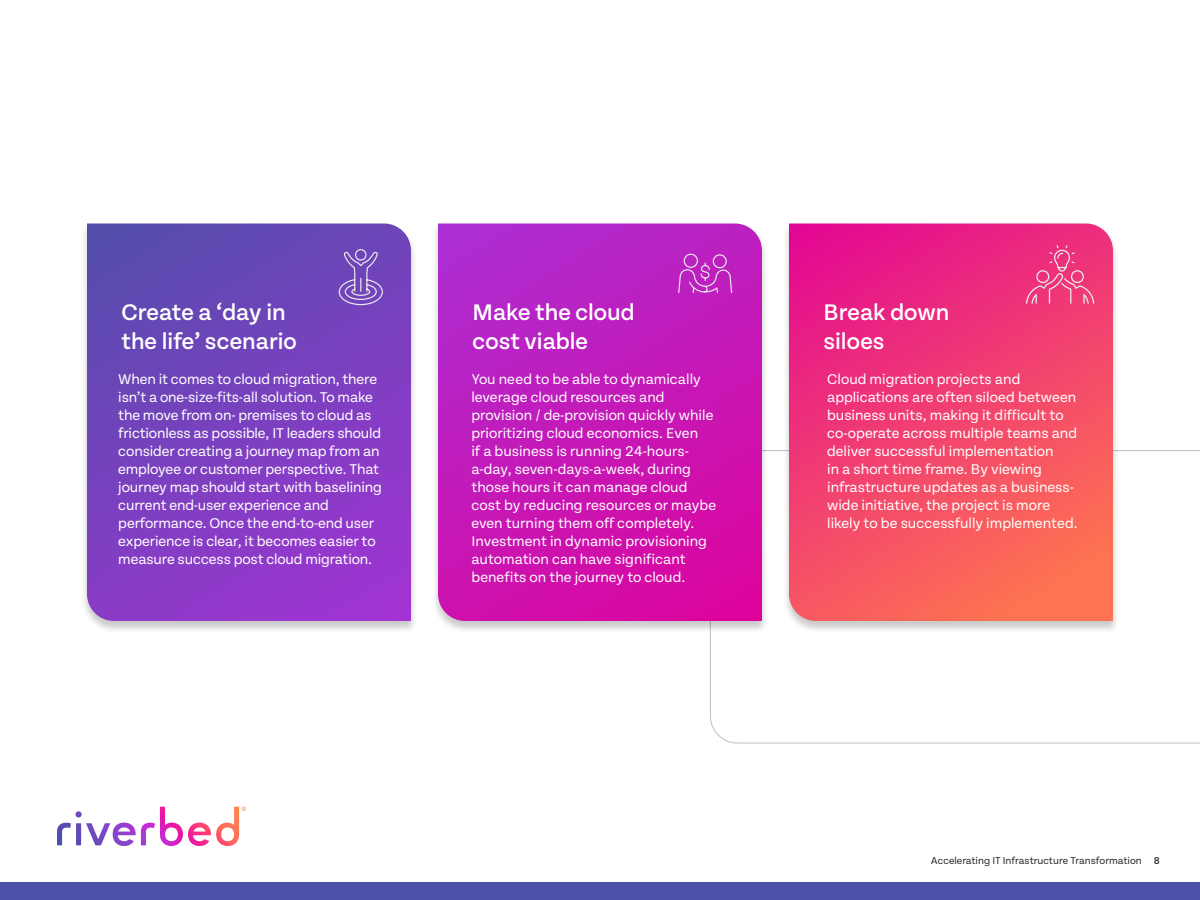
<style>
.page{position:relative;width:1200px;height:900px;background:#fff}
.page>*{position:absolute;margin:0;border:0;box-sizing:border-box;transform-origin:0 0}
.Subtitle_2{font:500 24px/28.8px "Tenon";color:#fff}
.Body{font:15px/18px "Tenon";color:#fff}
.t1{font:10.5px "Tenon";color:#262626}
.t2{font:500 10.5px "Tenon";color:#262626}
</style>
<div class="page">
<svg style="left:710px;top:450px;width:490px;height:294px"></svg>
<div style="left:81px;top:223px;width:337px;height:411px;background:#000;opacity:.21"></div>
<svg style="left:87px;top:224px;width:324px;height:397px;background:#7b40bf"></svg>
<div style="left:432px;top:223px;width:337px;height:411px;background:#000;opacity:.21"></div>
<svg style="left:438px;top:224px;width:324px;height:397px;background:#c419b7"></svg>
<div style="left:783px;top:223px;width:337px;height:411px;background:#000;opacity:.21"></div>
<svg style="left:789px;top:224px;width:324px;height:397px;background:#f2436e"></svg>
<svg style="left:677px;top:253px;width:56px;height:41px;background:#c33cc5"></svg>
<svg style="left:338px;top:248px;width:45px;height:58px;background:#835fc1"></svg>
<svg style="left:1025px;top:244px;width:70px;height:61px;background:#ed4585"></svg>
<div style="left:0;top:882px;width:1200px;height:18px;background:#4e4fa9"></div>
<svg style="left:57px;top:807px;width:189px;height:39px"></svg>
<p class="Subtitle_2" style="left:122px;top:298px;width:177px">Create a ‘day in the life’ scenario</p>
<p class="Subtitle_2" style="left:472px;top:298px;width:164px">Make the cloud cost viable</p>
<p class="Subtitle_2" style="left:824px;top:298px;width:128px">Break down siloes</p>
<p class="Body" style="left:118px;top:370px;width:265px">When it comes to cloud migration, there isn’t a one-size-fits-all solution. To make the move from on- premises to cloud as frictionless as possible, IT leaders should consider creating a journey map from an employee or customer perspective. That journey map should start with baselining current end-user experience and performance. Once the end-to-end user experience is clear, it becomes easier to measure success post cloud migration.</p>
<p class="Body" style="left:471px;top:370px;width:246px">You need to be able to dynamically leverage cloud resources and provision / de-provision quickly while prioritizing cloud economics. Even<br>if a business is running 24-hours&shy;a-day, seven-days-a-week, during those hours it can manage cloud cost by reducing resources or maybe even turning them off completely.<br>Investment in dynamic provisioning automation can have significant benefits on the journey to cloud.</p>
<p class="Body" style="left:827px;top:370px;width:252px">Cloud migration projects and applications are often siloed between business units, making it difficult to co-operate across multiple teams and deliver successful implementation<br>in a short time frame. By viewing infrastructure updates as a business&shy;wide initiative, the project is more likely to be successfully implemented.</p>
<p class="t1" style="left:931px;top:855px;width:212px">Accelerating IT Infrastructure Transformation</p>
<p class="t2" style="left:1154px;top:855px;width:7px">8</p>
</div>
